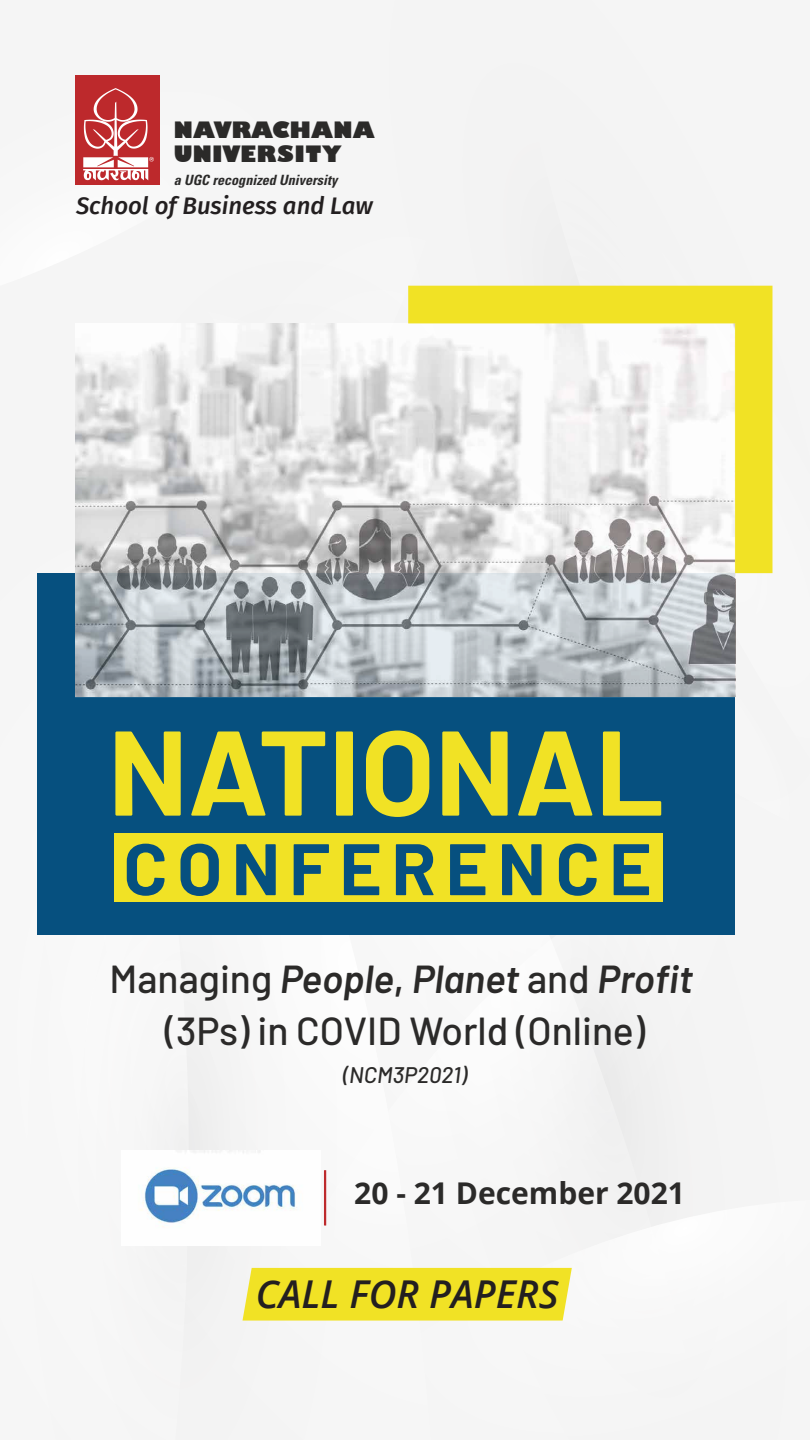
<style>
.page{position:relative;width:810px;height:1440px;background:#fff}
.page>*{position:absolute;margin:0;border:0;box-sizing:border-box;transform-origin:0 0}
.t1{font:700 120.23px "Barlow";color:#f1e225}
.t2{font:700 72.82px "Barlow";letter-spacing:.13em;color:#06507f}
.t3{font:500 39px/52.5px "Barlow";color:#2b2a29;text-align:center}
.t4{font:italic 600 38.4px "Open Sans";color:#231f20}
.t5{font:700 30px "Open Sans";color:#2b2a29}
.t6{font:italic 500 24px "Fira Sans";color:#231f20}
.t7{font:800 22.5px/24.7px "Humanist 521 BT";letter-spacing:.01em;color:#2b2a29}
.t8{font:italic 500 22.5px "Barlow";color:#2b2a29}
.t9{font:italic 700 condensed 14.17px "Univers LT Std";color:#2b2a29}
.s1{font-weight:600;font-style:italic}
.s2{font-weight:600}
</style>
<div class="page">
<div style="left:389px;top:0;width:103px;height:187px;background:#f4f4f4"></div>
<div style="left:727px;top:1064px;width:53px;height:135px;background:#f4f4f4"></div>
<div style="left:492px;top:0;width:318px;height:1064px;background:#f5f5f5"></div>
<div style="left:37px;top:187px;width:690px;height:1253px;background:#f6f6f6"></div>
<div style="left:196px;top:1199px;width:590px;height:241px;background:#f6f6f6"></div>
<div style="left:38px;top:574px;width:697px;height:361px;background:#06507f"></div>
<div style="left:75px;top:75px;width:85px;height:110px;background:#bd292c"></div>
<svg style="left:83px;top:88px;width:71px;height:92px"></svg>
<div style="left:114px;top:833px;width:549px;height:69px;background:#f1e225"></div>
<div style="left:243px;top:1268px;width:329px;height:53px;background:#f1e225"></div>
<img style="left:121px;top:1150px;width:200px;height:95px">
<hr style="left:324px;top:1170px;width:2px;height:55px;background:#bd2a2c">
<div style="left:408px;top:286px;width:364px;height:287px;background:#f1e225"></div>
<svg style="left:75px;top:323px;width:660px;height:375px"></svg>
<p class="t7" style="left:174px;top:117px;width:202px">NAVRACHANA<br>UNIVERSITY</p>
<p class="t9" style="left:174px;top:171px;width:165px">a UGC recognized University</p>
<p class="t6" style="left:76px;top:186px;width:298px">School of Business and Law</p>
<h1 class="t1" style="left:108px;top:683px;width:558px">NATIONAL</h1>
<h2 class="t2" style="left:123px;top:815px;width:530px">CONFERENCE</h2>
<p class="t3" style="left:110px;top:949px;width:585px">Managing <span class="s1">People</span><span class="s2">,</span> <span class="s1">Planet</span> and <span class="s1">Profit </span>(3Ps) in COVID World (Online)</p>
<p class="t8" style="left:343px;top:1058px;width:126px">(NCM3P2021)</p>
<p class="t5" style="left:354px;top:1172px;width:332px">20 - 21 December 2021</p>
<p class="t4" style="left:256px;top:1267px;width:304px">CALL FOR PAPERS</p>
</div>
